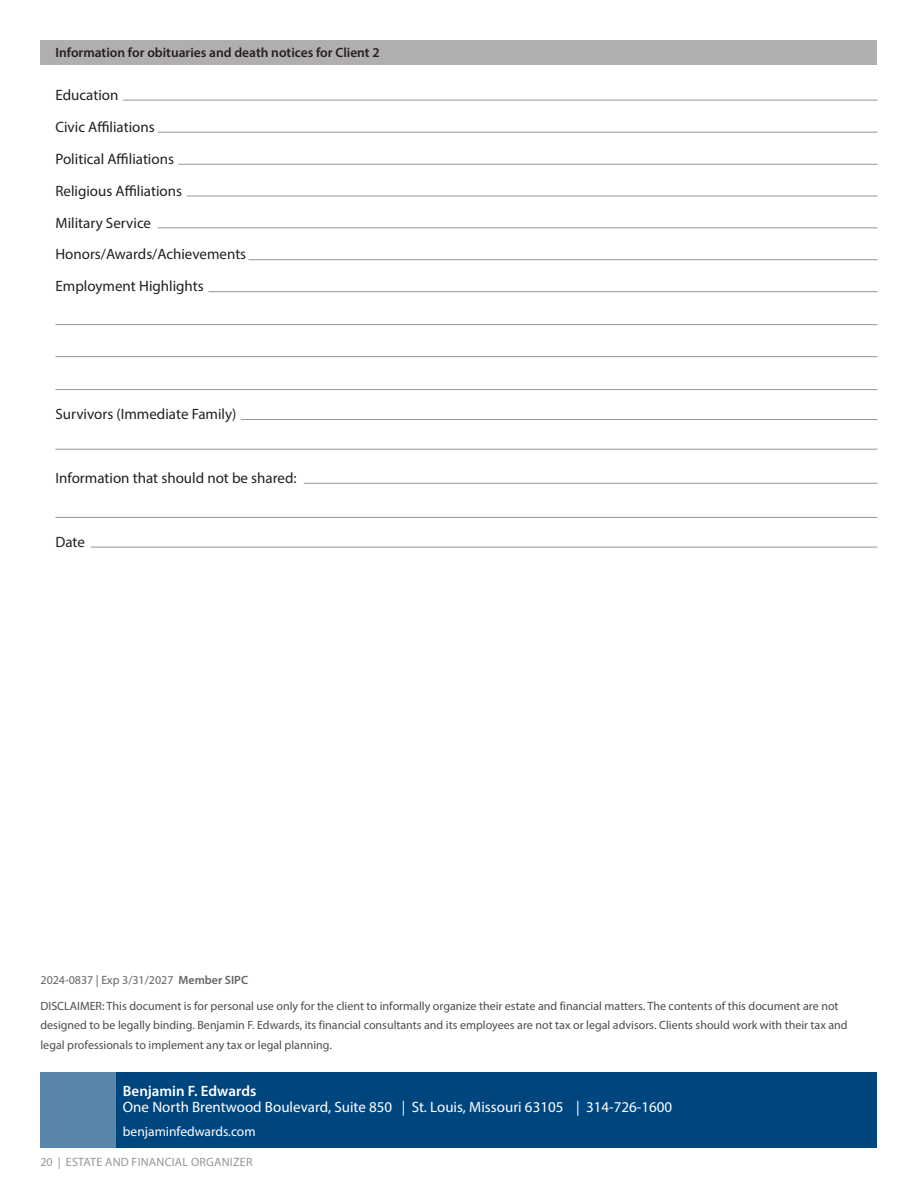
<style>
.page{position:relative;width:918px;height:1188px;background:#fff}
.page>*{position:absolute;margin:0;border:0;box-sizing:border-box;transform-origin:0 0}
.t1{font:15px/32px "Myriad Pro";color:#231f20}
.t2{font:15px "Myriad Pro";color:#fff}
.t3{font:600 15px "Myriad Pro";color:#fff}
.t4{font:600 13.5px "Myriad Pro";color:#231f20}
.t5{font:13.5px "Myriad Pro";color:#fff}
.t6{font:12px/26.1px "Myriad Pro";color:#4b4c4d}
.t7{font:12px "Myriad Pro";letter-spacing:.02em;color:#939598}
.s1{color:#636366}
.s2{font-weight:600;color:#636366}
</style>
<div class="page">
<div style="left:40px;top:1072px;width:838px;height:76px;background:#00467e"></div>
<div style="left:40px;top:1072px;width:76px;height:76px;background:#5986ab"></div>
<hr style="left:123px;top:100px;width:755px;height:1px;background:#939598">
<hr style="left:158px;top:228px;width:720px;height:1px;background:#939598">
<hr style="left:178px;top:164px;width:700px;height:1px;background:#939598">
<hr style="left:208px;top:291px;width:670px;height:1px;background:#939598">
<hr style="left:241px;top:419px;width:637px;height:1px;background:#939598">
<hr style="left:55px;top:356px;width:823px;height:1px;background:#939598">
<hr style="left:304px;top:483px;width:574px;height:1px;background:#939598">
<hr style="left:158px;top:132px;width:720px;height:1px;background:#939598">
<hr style="left:248px;top:259px;width:630px;height:1px;background:#939598">
<hr style="left:187px;top:196px;width:691px;height:1px;background:#939598">
<hr style="left:55px;top:324px;width:823px;height:1px;background:#939598">
<hr style="left:55px;top:449px;width:823px;height:1px;background:#939598">
<hr style="left:55px;top:389px;width:823px;height:1px;background:#939598">
<hr style="left:55px;top:517px;width:823px;height:1px;background:#939598">
<hr style="left:91px;top:547px;width:787px;height:1px;background:#939598">
<div style="left:40px;top:40px;width:838px;height:25px;background:#b0aeae"></div>
<p class="t4" style="left:55px;top:44px;width:326px">Information for obituaries and death notices for Client 2</p>
<p class="t1" style="left:55px;top:79px;width:192px">Education<br>Civic Affiliations<br>Political Affiliations<br>Religious Affiliations<br>Military Service<br>Honors/Awards/Achievements<br>Employment Highlights</p>
<p class="t1" style="left:55px;top:398px;width:182px">Survivors (Immediate Family)</p>
<p class="t1" style="left:55px;top:462px;width:243px">Information that should not be shared:</p>
<p class="t1" style="left:55px;top:526px;width:31px">Date</p>
<p class="t6" style="left:40px;top:966px;width:800px"><span class="s1">2024-0837 | Exp 3/31/2027</span> <span class="s2">Member SIPC<br></span>DISCLAIMER: This document is for personal use only for the client to informally organize their estate and financial matters . The contents of this document are not</p>
<p class="t6" style="left:40px;top:1015px;width:809px;line-height:19.5px">designed to be legally binding . Benjamin F . Edwards, its financial consultants and its employees are not tax or legal advisors . Clients should work with their tax and legal professionals to implement any tax or legal planning .</p>
<p class="t3" style="left:123px;top:1081px;width:135px">Benjamin F. Edwards</p>
<p class="t2" style="left:123px;top:1098px;width:551px">One North Brentwood Boulevard, Suite 850 | St . Louis, Missouri 63105 | 314-726-1600</p>
<p class="t5" style="left:123px;top:1123px;width:134px">benjaminfedwards .com</p>
<p class="t7" style="left:40px;top:1155px;width:214px">20 | ESTATE AND FINANCIAL ORGANIZER</p>
</div>
